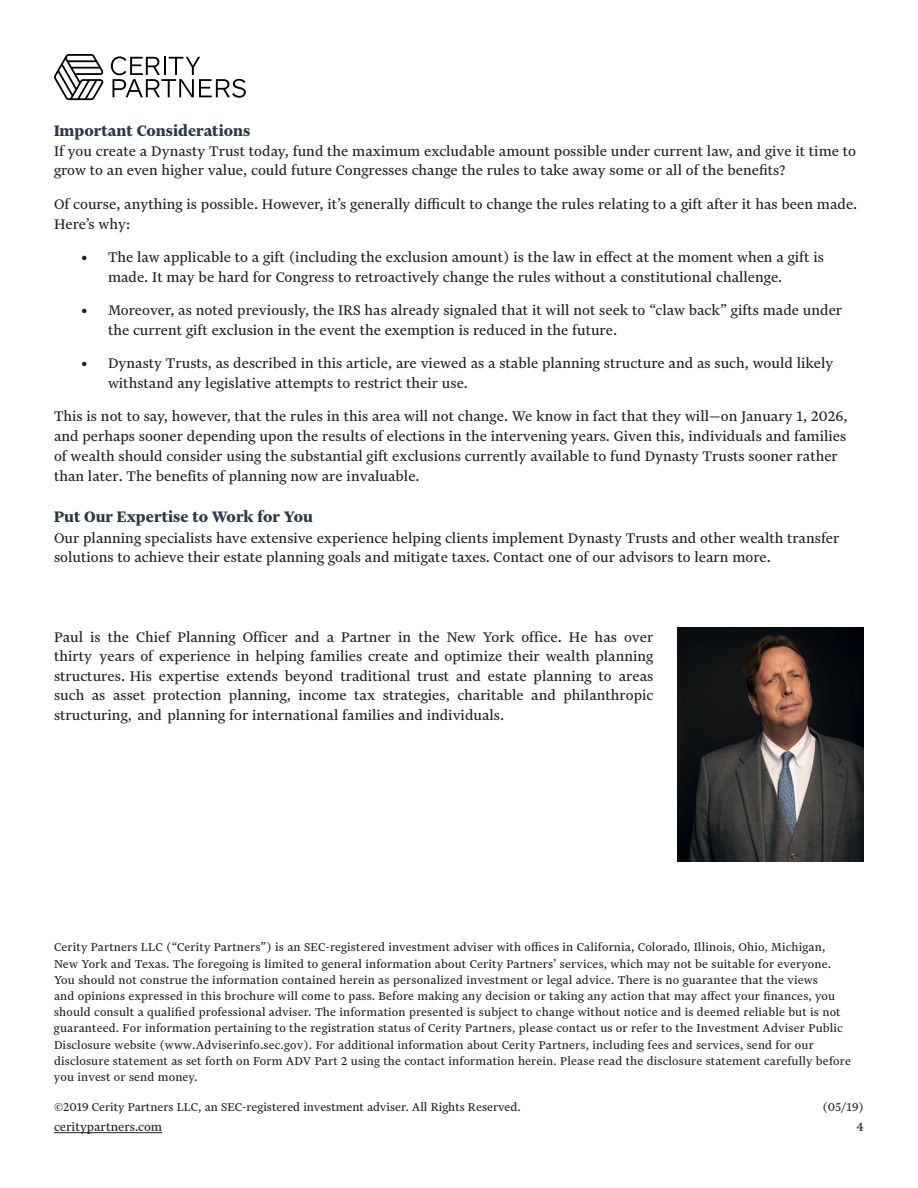
<style>
.page{position:relative;width:918px;height:1188px;background:#fff}
.page>*{position:absolute;margin:0;border:0;box-sizing:border-box;transform-origin:0 0}
.Economic_Insights{font:700 18px "Financier Text";color:#2a3848}
.Economic_Insights-2{font:16.5px/19.8px "Financier Text";color:#231f20}
.t1{font:14.25px "Financier Text";color:#231f20}
.Disclosure_Text{font:13.5px/16.2px "Financier Text";letter-spacing:.01em;color:#231f20}
</style>
<div class="page">
<hr style="left:54px;top:1132px;width:108px;height:1px;background:#231f20">
<svg style="left:111px;top:56px;width:135px;height:42px"></svg>
<svg style="left:54px;top:54px;width:49px;height:46px"></svg>
<img style="left:677px;top:628px;width:187px;height:233px">
<p class="Economic_Insights" style="left:54px;top:121px;width:198px">Important Considerations</p>
<p class="Economic_Insights-2" style="left:54px;top:141px;width:804px">If you create a Dynasty Trust today, fund the maximum excludable amount possible under current law, and give it time to grow to an even higher value, could future Congresses change the rules to take away some or all of the benefits?</p>
<p class="Economic_Insights-2" style="left:54px;top:194px;width:805px">Of course, anything is possible. However, it’s generally difficult to change the rules relating to a gift after it has been made.<br>Here’s why:</p>
<p class="Economic_Insights-2" style="left:108px;top:247px;width:718px;text-indent:-27px">• The law applicable to a gift (including the exclusion amount) is the law in effect at the moment when a gift is made. It may be hard for Congress to retroactively change the rules without a constitutional challenge.</p>
<p class="Economic_Insights-2" style="left:108px;top:300px;width:736px;text-indent:-27px">• Moreover, as noted previously, the IRS has already signaled that it will not seek to “claw back” gifts made under the current gift exclusion in the event the exemption is reduced in the future.</p>
<p class="Economic_Insights-2" style="left:108px;top:353px;width:727px;text-indent:-27px">• Dynasty Trusts, as described in this article, are viewed as a stable planning structure and as such, would likely withstand any legislative attempts to restrict their use.</p>
<p class="Economic_Insights-2" style="left:54px;top:406px;width:795px">This is not to say, however, that the rules in this area will not change. We know in fact that they will—on January 1, 2026, and perhaps sooner depending upon the results of elections in the intervening years. Given this, individuals and families of wealth should consider using the substantial gift exclusions currently available to fund Dynasty Trusts sooner rather than later. The benefits of planning now are invaluable.</p>
<p class="Economic_Insights" style="left:54px;top:507px;width:261px">Put Our Expertise to Work for You</p>
<p class="Economic_Insights-2" style="left:54px;top:528px;width:787px">Our planning specialists have extensive experience helping clients implement Dynasty Trusts and other wealth transfer solutions to achieve their estate planning goals and mitigate taxes. Contact one of our advisors to learn more.</p>
<p class="Economic_Insights-2" style="left:54px;top:627px;width:601px;text-align:justify">Paul is the Chief Planning Officer and a Partner in the New York office. He has over thirty years of experience in helping families create and optimize their wealth planning structures. His expertise extends beyond traditional trust and estate planning to areas such as asset protection planning, income tax strategies, charitable and philanthropic structuring, and planning for international families and individuals.</p>
<p class="Disclosure_Text" style="left:54px;top:939px;width:799px">Cerity Partners LLC (“Cerity Partners”) is an SEC-registered investment adviser with offices in California, Colorado, Illinois, Ohio, Michigan, New York and Texas. The foregoing is limited to general information about Cerity Partners’ services, which may not be suitable for everyone.<br>You should not construe the information contained herein as personalized investment or legal advice. There is no guarantee that the views<br>and opinions expressed in this brochure will come to pass. Before making any decision or taking any action that may affect your finances, you should consult a qualified professional adviser. The information presented is subject to change without notice and is deemed reliable but is not guaranteed. For information pertaining to the registration status of Cerity Partners, please contact us or refer to the Investment Adviser Public Disclosure website (www.Adviserinfo.sec.gov). For additional information about Cerity Partners, including fees and services, send for our disclosure statement as set forth on Form ADV Part 2 using the contact information herein. Please read the disclosure statement carefully before you invest or send money.</p>
<p class="Disclosure_Text" style="left:54px;top:1099px;width:468px">©2019 Cerity Partners LLC, an SEC-registered investment adviser. All Rights Reserved.</p>
<p class="Disclosure_Text" style="left:822px;top:1099px;width:43px">(05/19)</p>
<p class="t1" style="left:54px;top:1119px;width:110px">ceritypartners.com</p>
<p class="t1" style="left:856px;top:1119px;width:9px">4</p>
</div>
